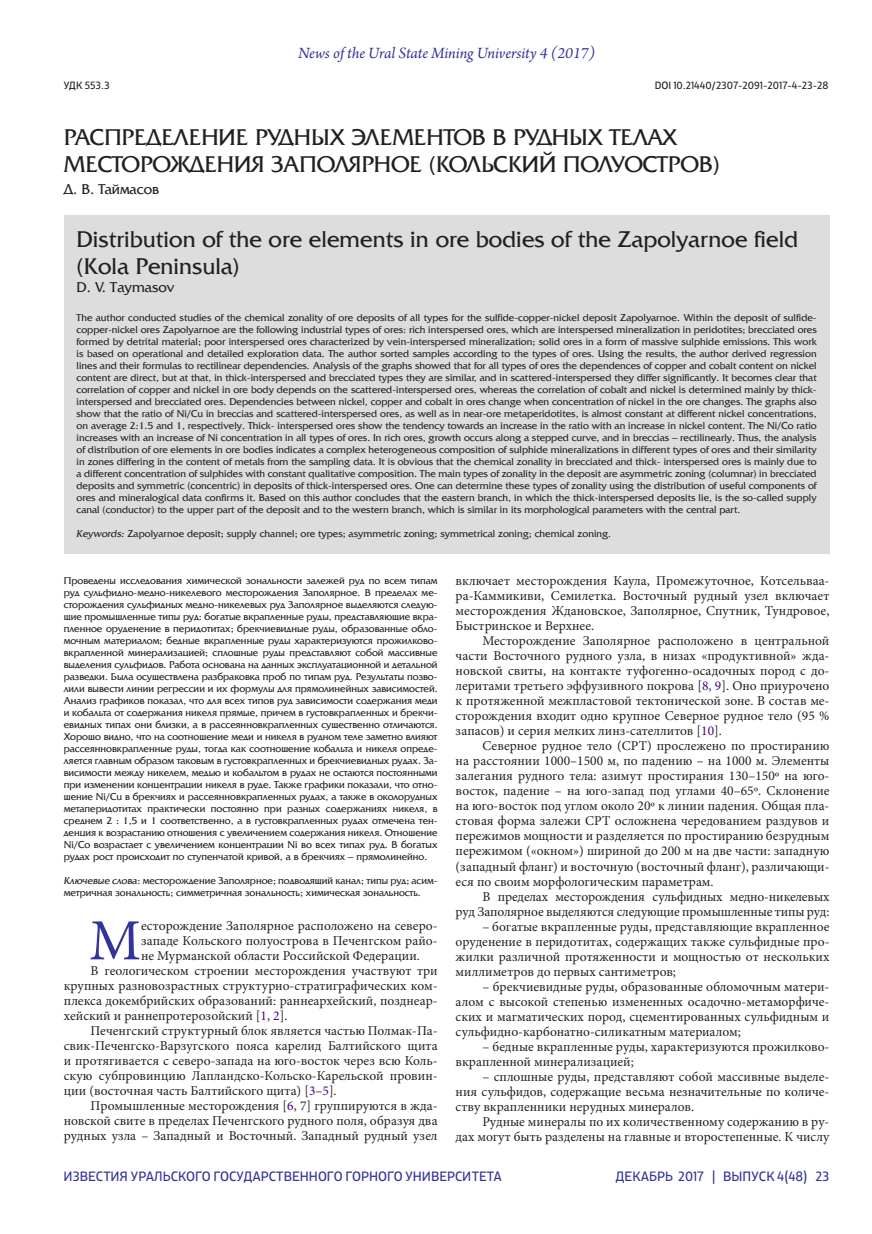
<style>
.page{position:relative;width:872px;height:1234px;background:#fff}
.page>*{position:absolute;margin:0;border:0;box-sizing:border-box;transform-origin:0 0}
.Обычный{font:58.2px "Minion Pro";color:#339}
.Обычный-2{font:24px/27px "AG Friquer";color:#231f20}
.t1{font:italic 16.5px "Arno Pro";letter-spacing:-.005em;color:#339}
.Обычный-3{font:15px "AG Friquer";color:#231f20}
.Обычный-4{font:13.5px/15px "Minion Pro";color:#231f20;text-align:justify}
.t2{font:13.5px "XXII Centar";color:#339}
.Обычный-5{font:10.5px/12px "AG Friquer";color:#231f20;text-align:justify}
.Обычный-6{font:10.5px "XXII Centar";color:#231f20}
.s1{font-style:italic}
.s2{color:#4b0082}
</style>
<div class="page">
<div style="left:64px;top:215px;width:765px;height:338px;background:#ddd"></div>
<h3 class="t1" style="left:298px;top:44px;width:299px">News of the Ural State Mining University 4 (2017)</h3>
<p class="Обычный-6" style="left:64px;top:79px;width:47px">УДК 553.3</p>
<p class="Обычный-6" style="left:654px;top:79px;width:175px">DOI 10.21440/2307-2091-2017-4-23-28</p>
<p class="Обычный-2" style="left:64px;top:124px;width:614px">РАСПРЕДЕЛЕНИЕ РУДНЫХ ЭЛЕМЕНТОВ В РУДНЫХ ТЕЛАХ</p>
<p class="Обычный-2" style="left:64px;top:151px;width:657px">МЕСТОРОЖДЕНИЯ ЗАПОЛЯРНОЕ (КОЛЬСКИЙ ПОЛУОСТРОВ)</p>
<p class="Обычный-3" style="left:64px;top:181px;width:97px">Д. В. Таймасов</p>
<p class="Обычный-2" style="left:77px;top:226px;width:723px">Distribution of the ore elements in ore bodies of the Zapolyarnoe field (Kola Peninsula)</p>
<p class="Обычный-3" style="left:77px;top:279px;width:100px">D. V. Taymasov</p>
<p class="Обычный-5" style="left:77px;top:311px;width:741px">The author conducted studies of the chemical zonality of ore deposits of all types for the sulfide-copper-nickel deposit Zapolyarnoe. Within the deposit of sulfide&shy;copper-nickel ores Zapolyarnoe are the following industrial types of ores: rich interspersed ores, which are interspersed mineralization in peridotites; brecciated ores formed by detrital material; poor interspersed ores characterized by vein-interspersed mineralization; solid ores in a form of massive sulphide emissions. This work is based on operational and detailed exploration data. The author sorted samples according to the types of ores. Using the results, the author derived regression lines and their formulas to rectilinear dependencies. Analysis of the graphs showed that for all types of ores the dependences of copper and cobalt content on nickel content are direct, but at that, in thick-interspersed and brecciated types they are similar, and in scattered-interspersed they differ significantly. It becomes clear that correlation of copper and nickel in ore body depends on the scattered-interspersed ores, whereas the correlation of cobalt and nickel is determined mainly by thick&shy;interspersed and brecciated ores. Dependencies between nickel, copper and cobalt in ores change when concentration of nickel in the ore changes. The graphs also show that the ratio of Ni/Cu in breccias and scattered-interspersed ores, as well as in near-ore metaperidotites, is almost constant at different nickel concentrations, on average 2:1.5 and 1, respectively. Thick- interspersed ores show the tendency towards an increase in the ratio with an increase in nickel content. The Ni/Co ratio increases with an increase of Ni concentration in all types of ores. In rich ores, growth occurs along a stepped curve, and in breccias – rectilinearly. Thus, the analysis of distribution of ore elements in ore bodies indicates a complex heterogeneous composition of sulphide mineralizations in different types of ores and their similarity in zones differing in the content of metals from the sampling data. It is obvious that the chemical zonality in brecciated and thick- interspersed ores is mainly due to a different concentration of sulphides with constant qualitative composition. The main types of zonality in the deposit are asymmetric zoning (columnar) in brecciated deposits and symmetric (concentric) in deposits of thick-interspersed ores. One can determine these types of zonality using the distribution of useful components of ores and mineralogical data confirms it. Based on this author concludes that the eastern branch, in which the thick-interspersed deposits lie, is the so-called supply canal (conductor) to the upper part of the deposit and to the western branch, which is similar in its morphological parameters with the central part.</p>
<p class="Обычный-5" style="left:77px;top:527px;width:536px"><span class="s1">Keywords:</span> Zapolyarnoe deposit; supply channel; ore types; asymmetric zoning; symmetrical zoning; chemical zoning.</p>
<p class="Обычный-5" style="left:64px;top:574px;width:375px">Проведены исследования химической зональности залежей руд по всем типам руд сульфидно-медно-никелевого месторождения Заполярное. В пределах ме&shy;сторождения сульфидных медно-никелевых руд Заполярное выделяются следую&shy;щие промышленные типы руд: богатые вкрапленные руды, представляющие вкра&shy;пленное оруденение в перидотитах; брекчиевидные руды, образованные обло&shy;мочным материалом; бедные вкрапленные руды характеризуются прожилково&shy;вкрапленной минерализацией; сплошные руды представляют собой массивные выделения сульфидов. Работа основана на данных эксплуатационной и детальной разведки. Была осуществлена разбраковка проб по типам руд. Результаты позво&shy;лили вывести линии регрессии и их формулы для прямолинейных зависимостей.<br>Анализ графиков показал, что для всех типов руд зависимости содержания меди и кобальта от содержания никеля прямые, причем в густовкрапленных и брекчи&shy;евидных типах они близки, а в рассеянновкрапленных существенно отличаются.<br>Хорошо видно, что на соотношение меди и никеля в рудном теле заметно влияют рассеянновкрапленные руды, тогда как соотношение кобальта и никеля опреде&shy;ляется главным образом таковым в густовкрапленных и брекчиевидных рудах. За&shy;висимости между никелем, медью и кобальтом в рудах не остаются постоянными при изменении концентрации никеля в руде. Также графики показали, что отно&shy;шение Ni/Cu в брекчиях и рассеянновкрапленных рудах, а также в околорудных метаперидотитах практически постоянно при разных содержаниях никеля, в среднем 2 : 1,5 и 1 соответственно, а в густовкрапленных рудах отмечена тен&shy;денция к возрастанию отношения с увеличением содержания никеля. Отношение Ni/Со возрастает с увеличением концентрации Ni во всех типах руд. В богатых рудах рост происходит по ступенчатой кривой, а в брекчиях – прямолинейно.</p>
<p class="Обычный-5" style="left:64px;top:874px;width:375px"><span class="s1">Ключевые слова</span>: месторождение Заполярное; подводящий канал; типы руд; асим&shy;метричная зональность; симметричная зональность; химическая зональность.</p>
<p class="Обычный" style="left:89px;top:901px;width:53px">М</p>
<p class="Обычный-4" style="left:141px;top:918px;width:298px">есторождение Заполярное расположено на северо&shy;западе Кольского полуострова в Печенгском райо&shy;не Мурманской области Российской Федерации.</p>
<p class="Обычный-4" style="left:64px;top:963px;width:375px;text-indent:27px">В геологическом строении месторождения участвуют три крупных разновозрастных структурно-стратиграфических ком&shy;плекса докембрийских образований: раннеархейский, позднеар&shy;хейский и раннепротерозойский [<span class="s2">1</span>, <span class="s2">2</span>].</p>
<p class="Обычный-4" style="left:64px;top:1023px;width:375px;text-indent:27px">Печенгский структурный блок является частью Полмак-Па&shy;свик-Печенгско-Варзугского пояса карелид Балтийского щита и протягивается с северо-запада на юго-восток через всю Коль&shy;скую субпровинцию Лапландско-Кольско-Карельской провин&shy;ции (восточная часть Балтийского щита) [<span class="s2">3</span>–<span class="s2">5</span>].</p>
<p class="Обычный-4" style="left:64px;top:1098px;width:375px;text-indent:27px">Промышленные месторождения [<span class="s2">6</span>, 7] группируются в жда&shy;новской свите в пределах Печенгского рудного поля, образуя два рудных узла – Западный и Восточный. Западный рудный узел</p>
<p class="Обычный-4" style="left:455px;top:573px;width:375px">включает месторождения Каула, Промежуточное, Котсельваа&shy;ра-Каммикиви, Семилетка. Восточный рудный узел включает месторождения Ждановское, Заполярное, Спутник, Тундровое, Быстринское и Верхнее.</p>
<p class="Обычный-4" style="left:455px;top:633px;width:375px;text-indent:27px">Месторождение Заполярное расположено в центральной части Восточного рудного узла, в низах «продуктивной» жда&shy;новской свиты, на контакте туфогенно-осадочных пород с до&shy;леритами третьего эффузивного покрова [<span class="s2">8</span>, <span class="s2">9</span>]. Оно приурочено к протяженной межпластовой тектонической зоне. В состав ме&shy;сторождения входит одно крупное Северное рудное тело (95 % запасов) и серия мелких линз-сателлитов [<span class="s2">10</span>].</p>
<p class="Обычный-4" style="left:455px;top:738px;width:375px;text-indent:27px">Северное рудное тело (СРТ) прослежено по простиранию на расстоянии 1000–1500 м, по падению – на 1000 м. Элементы залегания рудного тела: азимут простирания 130–150º на юго&shy;восток, падение – на юго-запад под углами 40–65º. Склонение на юго-восток под углом около 20º к линии падения. Общая пла&shy;стовая форма залежи СРТ осложнена чередованием раздувов и пережимов мощности и разделяется по простиранию безрудным пережимом («окном») шириной до 200 м на две части: западную (западный фланг) и восточную (восточный фланг), различающи&shy;еся по своим морфологическим параметрам.</p>
<p class="Обычный-4" style="left:455px;top:888px;width:375px;text-align:right">В пределах месторождения сульфидных медно-никелевых<br>руд Заполярное выделяются следующие промышленные типы руд:</p>
<p class="Обычный-4" style="left:455px;top:918px;width:375px;text-indent:27px">– богатые вкрапленные руды, представляющие вкрапленное оруденение в перидотитах, содержащих также сульфидные про&shy;жилки различной протяженности и мощностью от нескольких миллиметров до первых сантиметров;</p>
<p class="Обычный-4" style="left:455px;top:978px;width:375px;text-indent:27px">– брекчиевидные руды, образованные обломочным матери&shy;алом с высокой степенью измененных осадочно-метаморфиче&shy;ских и магматических пород, сцементированных сульфидным и сульфидно-карбонатно-силикатным материалом;</p>
<p class="Обычный-4" style="left:455px;top:1038px;width:375px;text-indent:27px">– бедные вкрапленные руды, характеризуются прожилково&shy;вкрапленной минерализацией;</p>
<p class="Обычный-4" style="left:455px;top:1068px;width:375px;text-indent:27px">– сплошные руды, представляют собой массивные выделе&shy;ния сульфидов, содержащие весьма незначительные по количе&shy;ству вкрапленники нерудных минералов.</p>
<p class="Обычный-4" style="left:455px;top:1113px;width:375px;text-align:right">Рудные минералы по их количественному содержанию в ру-<br>дах могут быть разделены на главные и второстепенные. К числу</p>
<p class="t2" style="left:64px;top:1167px;width:440px">ИЗВЕСТИЯ УРАЛЬСКОГО ГОСУДАРСТВЕННОГО ГОРНОГО УНИВЕРСИТЕТА</p>
<p class="t2" style="left:616px;top:1167px;width:215px">ДЕКАБРЬ 2017 | ВЫПУСК 4(48) 23</p>
</div>
